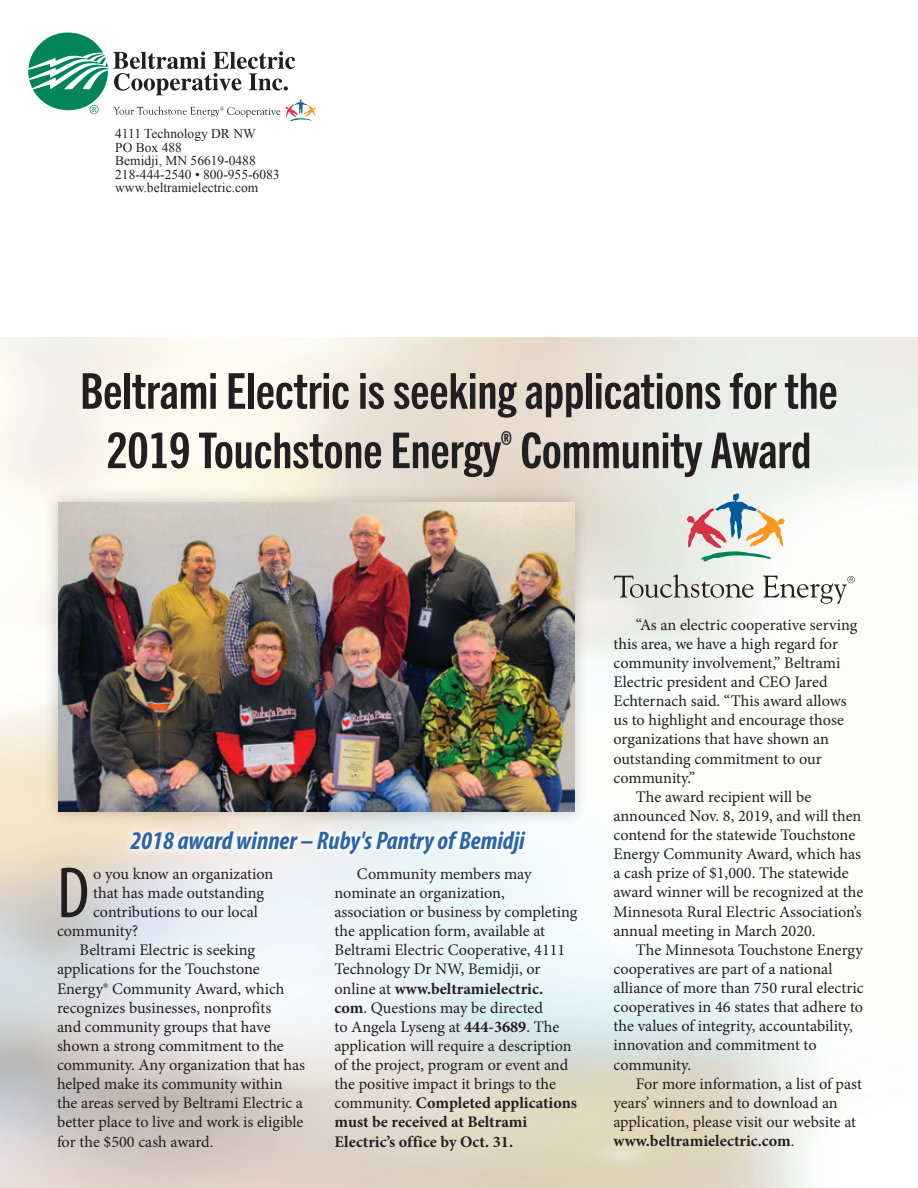
<style>
.page{position:relative;width:918px;height:1188px;background:#fff}
.page>*{position:absolute;margin:0;border:0;box-sizing:border-box;transform-origin:0 0}
.ads_last{font:condensed 72.9px "Myriad Pro";color:#231f20}
.headline{font:49.5px/59.4px "Trade Gothic Next LT Pro Bd Cm";color:#231f20;text-align:center;scale:1.1 1}
.jared{font:italic 700 condensed 25.5px "Myriad Pro";color:#2b64a7}
.ads_last-2{font:16.2px/19px "Minion Pro";color:#231f20}
.t1{font:13.5px/13.5px "Times New Roman";color:#231f20}
.s1{font-weight:700}
</style>
<div class="page">
<svg style="left:28px;top:33px;width:288px;height:88px"></svg>
<div style="left:43px;top:487px;width:546px;height:340px;background:#231f20;opacity:.25"></div>
<img style="left:58px;top:502px;width:516px;height:310px">
<svg style="left:687px;top:493px;width:98px;height:70px"></svg>
<svg style="left:614px;top:574px;width:140px;height:24px;background:#c3c3c0"></svg>
<svg style="left:763px;top:576px;width:92px;height:28px"></svg>
<svg style="left:121px;top:822px;width:414px;height:41px;fill:#f3f3f4"></svg>
<p class="t1" style="left:115px;top:127px;width:166px">4111 Technology DR NW<br>PO Box 488<br>Bemidji, MN 56619-0488<br>218-444-2540 • 800-955-6083 www.beltramielectric.com</p>
<p class="headline" style="left:80px;top:358px;width:690px">Beltrami Electric is seeking applications for the<br>2019 Touchstone Energy<sup>®</sup> Community Award</p>
<p class="jared" style="left:130px;top:824px;width:396px">2018 award winner – Ruby's Pantry of Bemidji</p>
<p class="ads_last" style="left:57px;top:849px;width:34px">D</p>
<p class="ads_last-2" style="left:93px;top:864px;width:182px">o you know an organization</p>
<p class="ads_last-2" style="left:93px;top:883px;width:173px">that has made outstanding</p>
<p class="ads_last-2" style="left:93px;top:902px;width:166px">contributions to our local</p>
<p class="ads_last-2" style="left:57px;top:922px;width:83px">community?</p>
<p class="ads_last-2" style="left:57px;top:941px;width:250px;text-indent:22px">Beltrami Electric is seeking applications for the Touchstone Energy® Community Award, which recognizes businesses, nonprofits<br>and community groups that have shown a strong commitment to the community. Any organization that has helped make its community within the areas served by Beltrami Electric a better place to live and work is eligible for the $500 cash award.</p>
<p class="ads_last-2" style="left:334px;top:864px;width:244px;text-indent:22px">Community members may nominate an organization, association or business by completing the application form, available at<br>Beltrami Electric Cooperative, 4111<br>Technology Dr NW, Bemidji, or online at <span class="s1">www.beltramielectric. com</span>. Questions may be directed<br>to Angela Lyseng at <span class="s1">444-3689</span>. The application will require a description of the project, program or event and the positive impact it brings to the community. <span class="s1">Completed applications must be received at Beltrami<br>Electric’s office by Oct. 31.</span></p>
<p class="ads_last-2" style="left:614px;top:615px;width:245px;text-indent:22px">“As an electric cooperative serving this area, we have a high regard for community involvement,” Beltrami<br>Electric president and CEO Jared<br>Echternach said. “This award allows us to highlight and encourage those organizations that have shown an outstanding commitment to our community.”</p>
<p class="ads_last-2" style="left:614px;top:787px;width:251px;text-indent:22px">The award recipient will be announced Nov. 8, 2019, and will then contend for the statewide Touchstone Energy Community Award, which has a cash prize of $1,000. The statewide award winner will be recognized at the Minnesota Rural Electric Association’s annual meeting in March 2020.</p>
<p class="ads_last-2" style="left:614px;top:940px;width:252px;text-indent:22px">The Minnesota Touchstone Energy cooperatives are part of a national alliance of more than 750 rural electric cooperatives in 46 states that adhere to the values of integrity, accountability, innovation and commitment to community.</p>
<p class="ads_last-2" style="left:614px;top:1074px;width:250px;text-indent:22px">For more information, a list of past years’ winners and to download an application, please visit our website at <span class="s1">www.beltramielectric.com</span>.</p>
</div>
